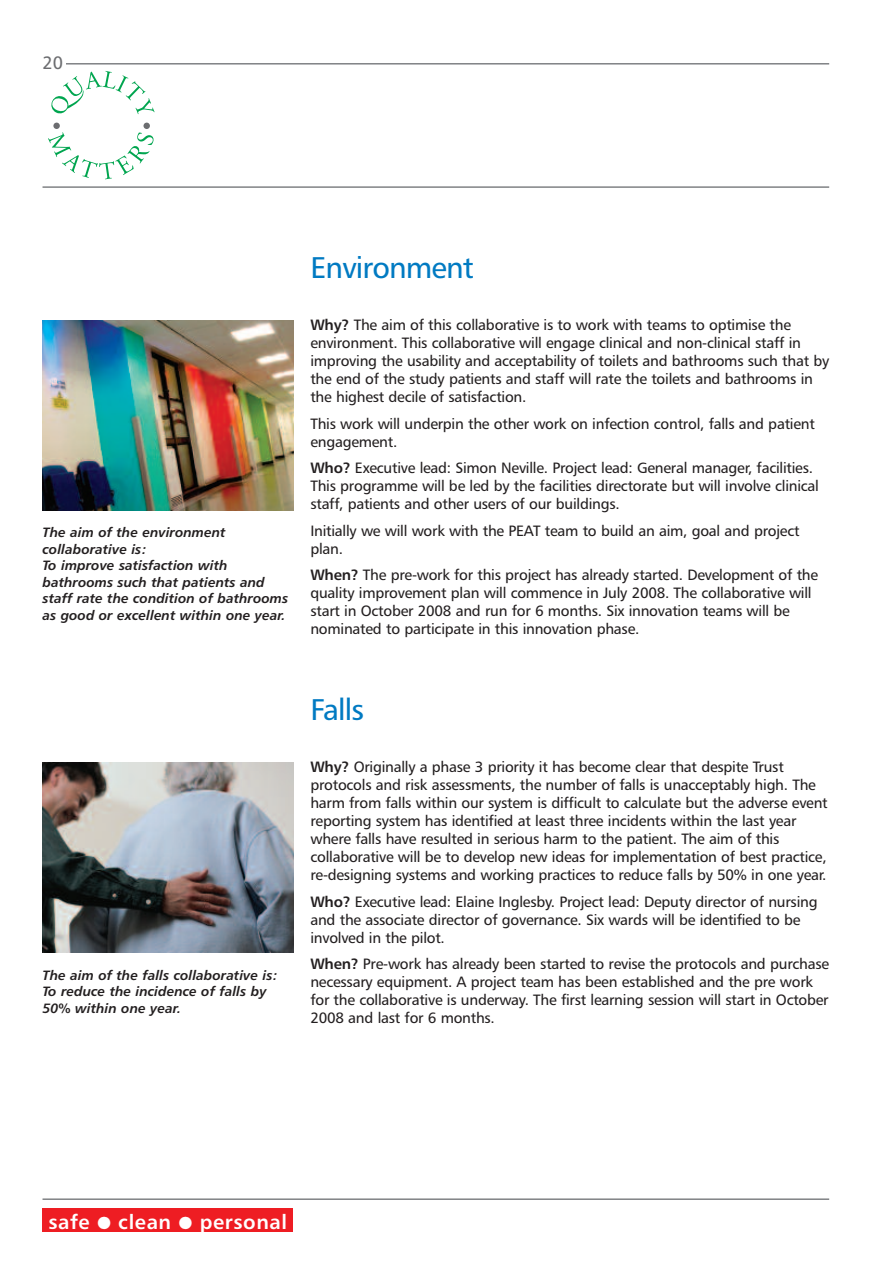
<style>
.page{position:relative;width:893px;height:1263px;background:#fff}
.page>*{position:absolute;margin:0;border:0;box-sizing:border-box;transform-origin:0 0}
.t1{font:30px "Humanist 777 BT Roman B";letter-spacing:-.03em;color:#007ac2}
.t2{font:20.25px "Humanist 777 BT Bold B";letter-spacing:.03em;color:#fff}
.t3{font:18px "Humanist 777 BT Roman B";color:#6c6d70}
.t4{font:15px/18px "Humanist 777 BT Roman B";letter-spacing:-.015em;color:#231f20}
.t5{font:13.5px/16.5px "Humanist 777 BT Bold Italic B";color:#231f20}
.s1{font-family:"Humanist 777 BT Bold B"}
</style>
<div class="page">
<svg style="left:51px;top:71px;width:104px;height:44px"></svg>
<svg style="left:48px;top:123px;width:106px;height:56px"></svg>
<hr style="left:43px;top:186px;width:786px;height:2px;background:#808285">
<hr style="left:43px;top:63px;width:786px;height:2px;background:#808285">
<hr style="left:43px;top:1198px;width:786px;height:2px;background:#808285">
<div style="left:43px;top:1208px;width:250px;height:24px;background:#ee1d23"></div>
<div style="left:43px;top:56px;width:23px;height:19px;background:#fff"></div>
<img style="left:43px;top:320px;width:250px;height:190px">
<img style="left:43px;top:763px;width:250px;height:189px">
<p class="t3" style="left:43px;top:56px;width:22px">20</p>
<p class="t5" style="left:43px;top:525px;width:247px">The aim of the environment collaborative is:<br>To improve satisfaction with bathrooms such that patients and staff rate the condition of bathrooms as good or excellent within one year.</p>
<h1 class="t1" style="left:310px;top:255px;width:165px">Environment</h1>
<p class="t4" style="left:310px;top:317px;width:520px"><span class="s1">Why?</span> The aim of this collaborative is to work with teams to optimise the environment. This collaborative will engage clinical and non-clinical staff in improving the usability and acceptability of toilets and bathrooms such that by the end of the study patients and staff will rate the toilets and bathrooms in the highest decile of satisfaction.</p>
<p class="t4" style="left:310px;top:416px;width:506px">This work will underpin the other work on infection control, falls and patient engagement.</p>
<p class="t4" style="left:310px;top:460px;width:510px"><span class="s1">Who?</span> Executive lead: Simon Neville. Project lead: General manager, facilities.<br>This programme will be led by the facilities directorate but will involve clinical staff, patients and other users of our buildings.</p>
<p class="t4" style="left:310px;top:523px;width:491px">Initially we will work with the PEAT team to build an aim, goal and project plan.</p>
<p class="t4" style="left:310px;top:567px;width:509px"><span class="s1">When?</span> The pre-work for this project has already started. Development of the quality improvement plan will commence in July 2008. The collaborative will start in October 2008 and run for 6 months. Six innovation teams will be nominated to participate in this innovation phase.</p>
<p class="t5" style="left:43px;top:968px;width:237px">The aim of the falls collaborative is:<br>To reduce the incidence of falls by<br>50% within one year.</p>
<h1 class="t1" style="left:310px;top:697px;width:55px">Falls</h1>
<p class="t4" style="left:310px;top:759px;width:519px"><span class="s1">Why?</span> Originally a phase 3 priority it has become clear that despite Trust protocols and risk assessments, the number of falls is unacceptably high. The harm from falls within our system is difficult to calculate but the adverse event reporting system has identified at least three incidents within the last year where falls have resulted in serious harm to the patient. The aim of this collaborative will be to develop new ideas for implementation of best practice, re-designing systems and working practices to reduce falls by 50% in one year.</p>
<p class="t4" style="left:310px;top:894px;width:509px"><span class="s1">Who?</span> Executive lead: Elaine Inglesby. Project lead: Deputy director of nursing and the associate director of governance. Six wards will be identified to be involved in the pilot.</p>
<p class="t4" style="left:310px;top:956px;width:520px"><span class="s1">When?</span> Pre-work has already been started to revise the protocols and purchase necessary equipment. A project team has been established and the pre work for the collaborative is underway. The first learning session will start in October 2008 and last for 6 months.</p>
<h2 class="t2" style="left:48px;top:1213px;width:240px">safe ● clean ● personal</h2>
</div>
